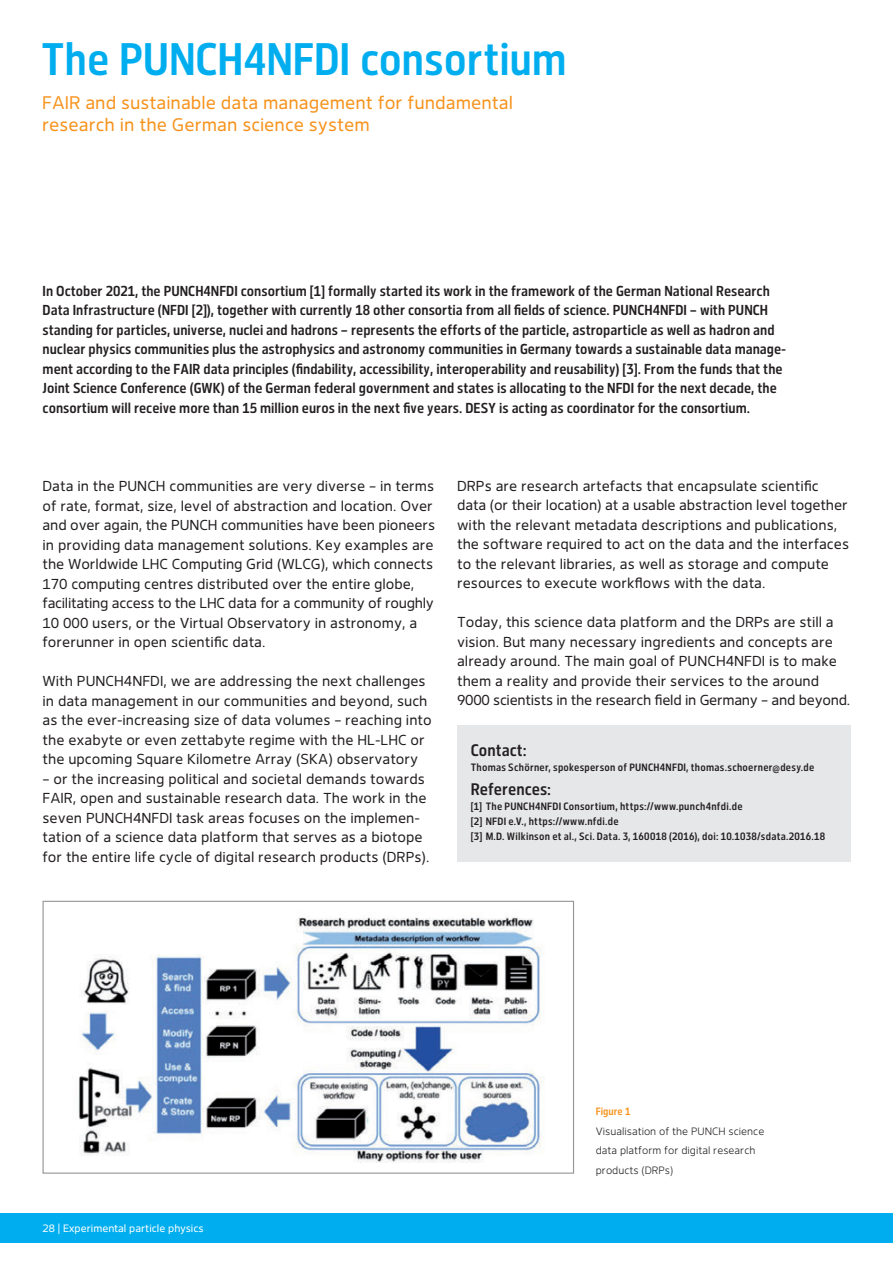
<style>
.page{position:relative;width:893px;height:1263px;background:#fff}
.page>*{position:absolute;margin:0;border:0;box-sizing:border-box;transform-origin:0 0}
.t1{font:500 45px "Desy Sans Cn";letter-spacing:-.005em;color:#00aeef}
.t2{font:18px/22.5px "Desy Sans";color:#f7931d}
.t3{font:500 16.5px "Desy Sans Cn";color:#231f20}
.t4{font:14.25px/19.5px "Desy Sans";color:#231f20}
.t5{font:500 14.25px/19.5px "Desy Sans Cn";color:#231f20}
.t6{font:500 10.5px/15px "Desy Sans Cn";letter-spacing:.025em;color:#231f20}
.t7{font:300 10.5px/19.5px "Desy Sans";color:#231f20}
.t8{font:10.5px "Desy Sans";color:#fff}
.t9{font:500 10.5px "Desy Sans Cn";color:#f7931d}
</style>
<div class="page">
<div style="left:0;top:1213px;width:893px;height:30px;background:#00aeef"></div>
<img style="left:78px;top:917px;width:466px;height:246px">
<div style="left:43px;top:901px;width:531px;height:273px;border:1px solid #939598"></div>
<div style="left:457px;top:725px;width:393px;height:136px;background:#e6e7e9"></div>
<h1 class="t1" style="left:41px;top:33px;width:527px">The PUNCH4NFDI consortium</h1>
<p class="t2" style="left:42px;top:91px;width:472px">FAIR and sustainable data management for fundamental research in the German science system</p>
<p class="t5" style="left:43px;top:281px;width:744px">In October 2021, the PUNCH4NFDI consortium [1] formally started its work in the framework of the German National Research Data Infrastructure (NFDI [2]), together with currently 18 other consortia from all fields of science. PUNCH4NFDI – with PUNCH standing for particles, universe, nuclei and hadrons – represents the efforts of the particle, astroparticle as well as hadron and nuclear physics communities plus the astrophysics and astronomy communities in Germany towards a sustainable data manage&shy;ment according to the FAIR data principles (findability, accessibility, interoperability and reusability) [3]. From the funds that the Joint Science Conference (GWK) of the German federal government and states is allocating to the NFDI for the next decade, the consortium will receive more than 15 million euros in the next five years. DESY is acting as coordinator for the consortium.</p>
<p class="t4" style="left:43px;top:476px;width:394px">Data in the PUNCH communities are very diverse – in terms of rate, format, size, level of abstraction and location. Over and over again, the PUNCH communities have been pioneers in providing data management solutions. Key examples are the Worldwide LHC Computing Grid (WLCG), which connects 170 computing centres distributed over the entire globe, facilitating access to the LHC data for a community of roughly 10 000 users, or the Virtual Observatory in astronomy, a forerunner in open scientific data.</p>
<p class="t4" style="left:43px;top:671px;width:391px">With PUNCH4NFDI, we are addressing the next challenges in data management in our communities and beyond, such as the ever-increasing size of data volumes – reaching into the exabyte or even zettabyte regime with the HL-LHC or the upcoming Square Kilometre Array (SKA) observatory</p>
<p class="t4" style="left:43px;top:769px;width:388px">– or the increasing political and societal demands towards FAIR, open and sustainable research data. The work in the seven PUNCH4NFDI task areas focuses on the implemen&shy;tation of a science data platform that serves as a biotope for the entire life cycle of digital research products (DRPs).</p>
<p class="t4" style="left:457px;top:476px;width:393px">DRPs are research artefacts that encapsulate scientific data (or their location) at a usable abstraction level together with the relevant metadata descriptions and publications, the software required to act on the data and the interfaces to the relevant libraries, as well as storage and compute resources to execute workflows with the data.</p>
<p class="t4" style="left:457px;top:613px;width:395px">Today, this science data platform and the DRPs are still a vision. But many necessary ingredients and concepts are already around. The main goal of PUNCH4NFDI is to make them a reality and provide their services to the around 9000 scientists in the research field in Germany – and beyond.</p>
<p class="t3" style="left:471px;top:741px;width:57px">Contact:</p>
<p class="t6" style="left:471px;top:760px;width:345px">Thomas Schörner, spokesperson of PUNCH4NFDI, thomas.schoerner@desy.de</p>
<p class="t3" style="left:471px;top:780px;width:82px">References:</p>
<p class="t6" style="left:471px;top:799px;width:356px">[1] The PUNCH4NFDI Consortium, https://www.punch4nfdi.de<br>[2] NFDI e.V., https://www.nfdi.de<br>[3] M.D. Wilkinson et al., Sci. Data. 3, 160018 (2016), doi: 10.1038/sdata.2016.18</p>
<p class="t8" style="left:43px;top:1222px;width:163px">28 | Experimental particle physics</p>
<p class="t9" style="left:596px;top:1105px;width:36px">Figure 1</p>
<p class="t7" style="left:596px;top:1121px;width:170px">Visualisation of the PUNCH science data platform for digital research products (DRPs)</p>
</div>
